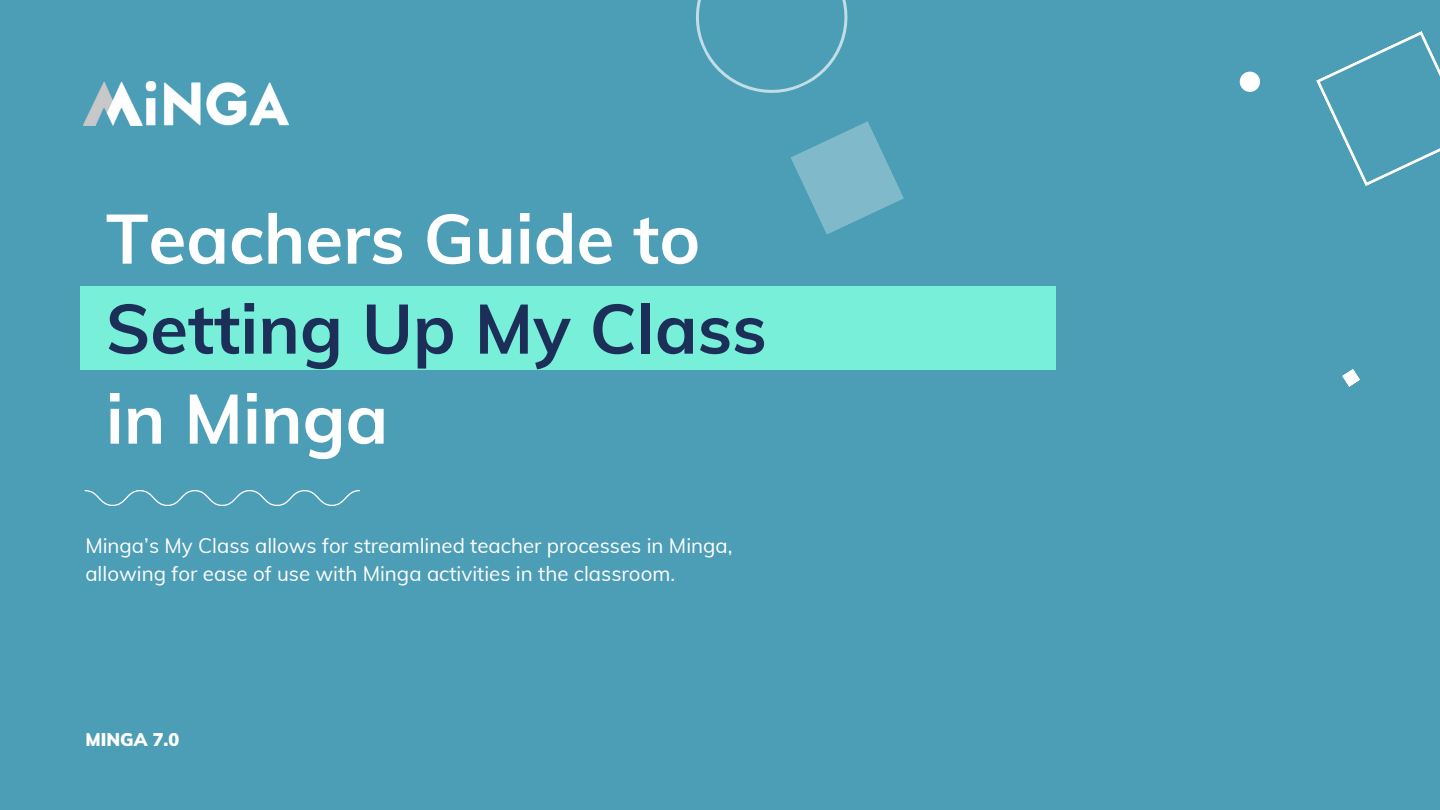
<style>
.page{position:relative;width:1440px;height:810px;background:#4c9db6}
.page>*{position:absolute;margin:0;border:0;box-sizing:border-box;transform-origin:0 0}
.t1{font:700 69px/90px "Muli";color:#fff}
.t2{font:20.5px/28.5px "Muli";color:#fff}
.t3{font:900 18px "Muli";color:#fff}
.s1{color:#1c2f59}
</style>
<div class="page">
<div style="left:1240px;top:72px;width:20px;height:20px;background:#fff;border-radius:50%"></div>
<svg style="left:1342px;top:369px;width:18px;height:18px"></svg>
<svg style="left:695px;top:0;width:153px;height:93px"></svg>
<svg style="left:791px;top:121px;width:113px;height:113px"></svg>
<svg style="left:1316px;top:31px;width:124px;height:155px"></svg>
<div style="left:80px;top:286px;width:976px;height:84px;background:#78efd9"></div>
<img style="left:84px;top:81px;width:205px;height:45px">
<svg style="left:85px;top:490px;width:275px;height:16px"></svg>
<p class="t1" style="left:106px;top:193px;width:662px">Teachers Guide to<br><span class="s1">Setting Up My Class </span>in Minga</p>
<p class="t2" style="left:85px;top:531px;width:649px">Minga’s My Class allows for streamlined teacher processes in Minga, allowing for ease of use with Minga activities in the classroom.</p>
<h1 class="t3" style="left:85px;top:728px;width:95px">MINGA 7.0</h1>
</div>
